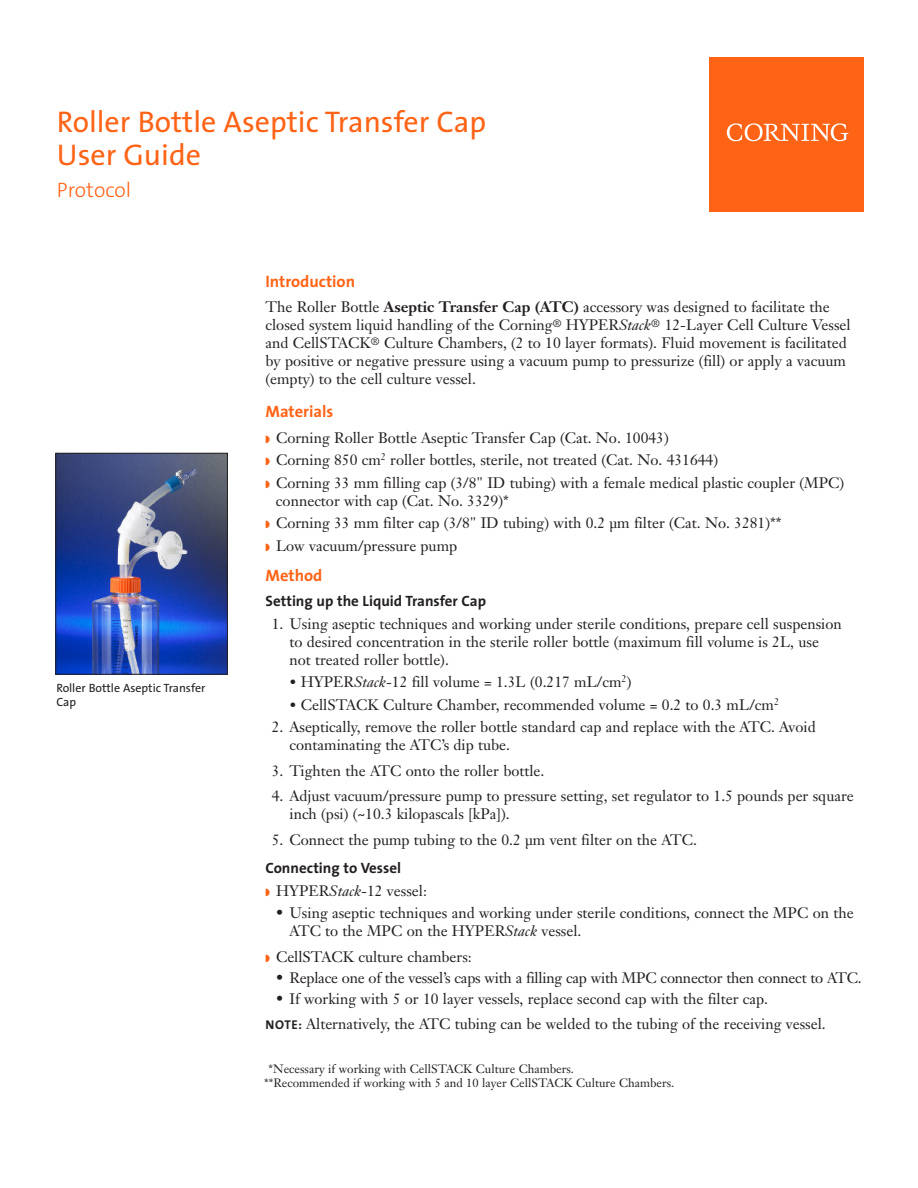
<style>
.page{position:relative;width:918px;height:1188px;background:#fff}
.page>*{position:absolute;margin:0;border:0;box-sizing:border-box;transform-origin:0 0}
.t1{font:30px/33px "The Sans";color:#ff6316}
.t2{font:300 21px "The Sans";color:#ff6316}
.t3{font:700 16.5px "The Sans";color:#ff6316}
.t4{font:15px/18px "Janson Text";color:#231f20}
.t5{font:700 15px "The Sans";color:#231f20}
.t6{font:12px/14.2px "Janson Text";color:#231f20}
.t7{font:12px/14.2px "The Sans";color:#231f20}
.s1{font-weight:700}
.s2{font-style:italic}
.s3{color:#ff6316}
.s4{font-size:13.5px}
.s5{font-family:"The Sans";font-weight:700;font-size:12.75px}
</style>
<div class="page">
<img style="left:58px;top:455px;width:168px;height:218px">
<div style="left:56px;top:453px;width:172px;height:222px;border:1px solid #231f20"></div>
<div style="left:709px;top:57px;width:155px;height:155px;background:#ff6316"></div>
<svg style="left:727px;top:123px;width:121px;height:18px"></svg>
<h1 class="t1" style="left:57px;top:108px;width:431px">Roller Bottle Aseptic Transfer Cap<br>User Guide</h1>
<h2 class="t2" style="left:57px;top:182px;width:76px">Protocol</h2>
<p class="t7" style="left:56px;top:682px;width:150px">Roller Bottle Aseptic Transfer<br>Cap</p>
<p class="t3" style="left:266px;top:275px;width:91px">Introduction</p>
<p class="t4" style="left:265px;top:300px;width:587px">The Roller Bottle <span class="s1">Aseptic Transfer Cap (ATC)</span> accessory was designed to facilitate the closed system liquid handling of the Corning<sup>®</sup> HYPER<span class="s2">Stack</span><sup>®</sup> 12-Layer Cell Culture Vessel and CellSTACK<sup>®</sup> Culture Chambers, (2 to 10 layer formats). Fluid movement is facilitated by positive or negative pressure using a vacuum pump to pressurize (fill) or apply a vacuum (empty) to the cell culture vessel.</p>
<p class="t3" style="left:266px;top:405px;width:69px">Materials</p>
<p class="t4" style="left:266px;top:428px;width:580px;line-height:22.5px"><span class="s3">◗</span> Corning Roller Bottle Aseptic Transfer Cap (Cat. No. 10043)<br><span class="s3">◗</span> Corning 850 cm<sup>2</sup> roller bottles, sterile, not treated (Cat. No. 431644)<br><span class="s3">◗</span> Corning 33 mm filling cap (3/8" ID tubing) with a female medical plastic coupler (MPC)</p>
<p class="t4" style="left:266px;top:491px;width:518px;line-height:22.5px;text-indent:10px">connector with cap (Cat. No. 3329)*<br><span class="s3">◗</span> Corning 33 mm filter cap (3/8" ID tubing) with 0.2 µm filter (Cat. No. 3281)** <span class="s3">◗</span> Low vacuum/pressure pump</p>
<p class="t3" style="left:266px;top:569px;width:58px">Method</p>
<p class="t5" style="left:266px;top:595px;width:222px">Setting up the Liquid Transfer Cap</p>
<p class="t4" style="left:289px;top:616px;width:554px;text-indent:-18px">1. Using aseptic techniques and working under sterile conditions, prepare cell suspension to desired concentration in the sterile roller bottle (maximum fill volume is 2L, use not treated roller bottle).</p>
<p class="t4" style="left:290px;top:675px;width:343px"><span class="s4">•</span> HYPER<span class="s2">Stack</span>-12 fill volume = 1.3L (0.217 mL/cm<sup>2</sup>)</p>
<p class="t4" style="left:290px;top:697px;width:491px"><span class="s4">•</span> CellSTACK Culture Chamber, recommended volume = 0.2 to 0.3 mL/cm<sup>2</sup></p>
<p class="t4" style="left:289px;top:720px;width:528px;text-indent:-18px">2. Aseptically, remove the roller bottle standard cap and replace with the ATC. Avoid contaminating the ATC’s dip tube.</p>
<p class="t4" style="left:272px;top:763px;width:274px">3. Tighten the ATC onto the roller bottle.</p>
<p class="t4" style="left:289px;top:789px;width:566px;text-indent:-18px">4. Adjust vacuum/pressure pump to pressure setting, set regulator to 1.5 pounds per square inch (psi) (~10.3 kilopascals [kPa]).</p>
<p class="t4" style="left:272px;top:832px;width:427px">5. Connect the pump tubing to the 0.2 µm vent filter on the ATC.</p>
<p class="t5" style="left:265px;top:862px;width:137px">Connecting to Vessel</p>
<p class="t4" style="left:266px;top:883px;width:163px"><span class="s3">◗</span> HYPER<span class="s2">Stack</span>-12 vessel:</p>
<p class="t4" style="left:290px;top:906px;width:566px;text-indent:-14px">• Using aseptic techniques and working under sterile conditions, connect the MPC on the<br>ATC to the MPC on the HYPER<span class="s2">Stack</span> vessel.</p>
<p class="t4" style="left:266px;top:949px;width:208px"><span class="s3">◗</span> CellSTACK culture chambers:</p>
<p class="t4" style="left:276px;top:970px;width:588px">• Replace one of the vessel’s caps with a filling cap with MPC connector then connect to ATC.</p>
<p class="t4" style="left:266px;top:987px;width:562px;line-height:25.5px;text-indent:10px">• If working with 5 or 10 layer vessels, replace second cap with the filter cap.<br><span class="s5">NOTE:</span> Alternatively, the ATC tubing can be welded to the tubing of the receiving vessel.</p>
<p class="t6" style="left:264px;top:1063px;width:412px;text-indent:5px">*Necessary if working with CellSTACK Culture Chambers.<br>**Recommended if working with 5 and 10 layer CellSTACK Culture Chambers.</p>
</div>
